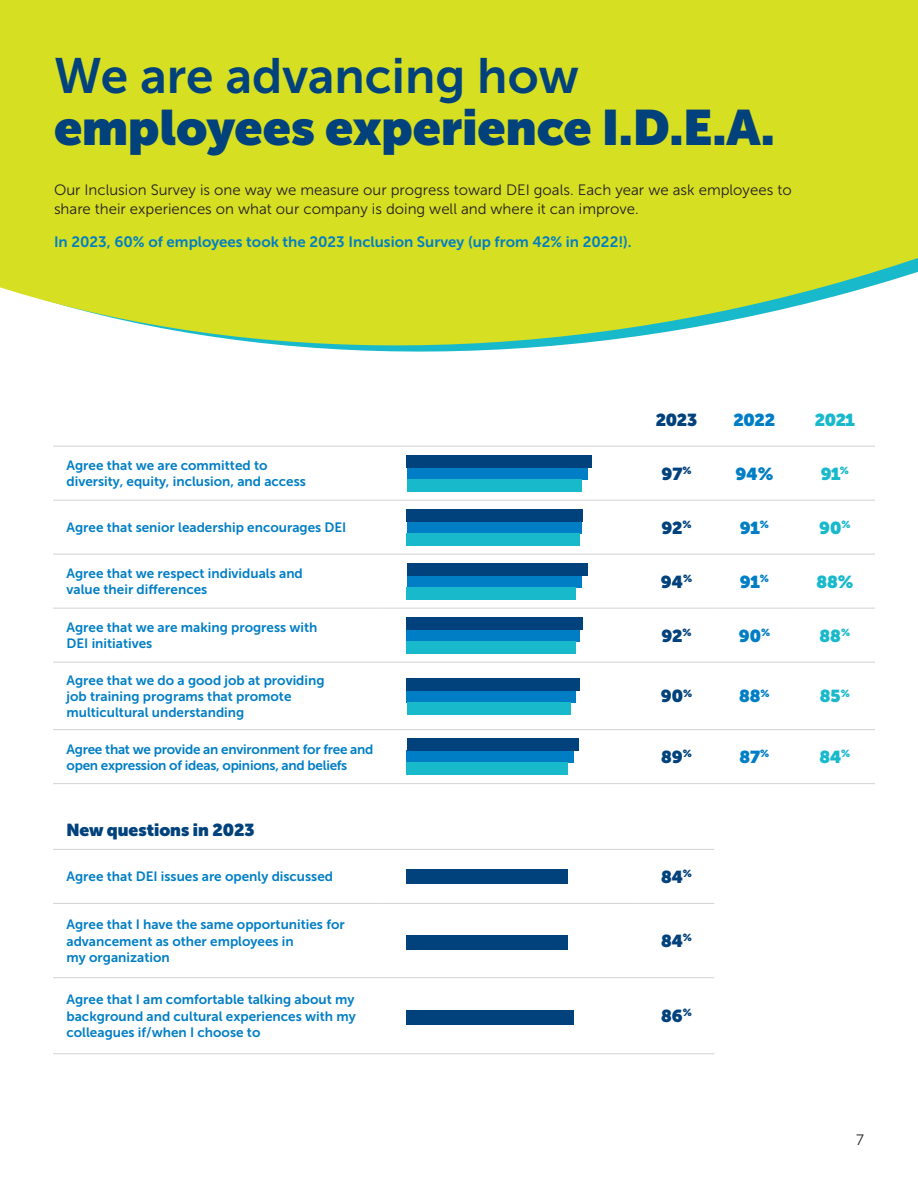
<style>
.page{position:relative;width:918px;height:1188px;background:#fff}
.page>*{position:absolute;margin:0;border:0;box-sizing:border-box;transform-origin:0 0}
.Interior_Headline_Museo_Sans_700{font:900 49.5px/52.5px "Museo Sans Display";color:#01427c}
.Stats_subhead{font:900 17.25px "Museo Sans Display";color:#01427c}
.Stats_subhead-2{font:900 17.25px "Museo Sans Display";color:#007ec5}
.Stats_subhead-3{font:900 17.25px "Museo Sans Display";color:#19b9cc}
.Body_Copy{font:15px/19.5px "Museo Sans 300";color:#231f20}
.Body_Copy-2{font:15px "Museo Sans 700";color:#007ec5}
.Stats_description{font:13.5px/16.5px "Museo Sans 700";color:#007ec5}
.Stats_description-2{font:13.5px/16.2px "Museo Sans 700";letter-spacing:-.02em;color:#007ec5}
.s1{font-family:"Museo Sans 700";font-weight:400}
</style>
<div class="page">
<svg style="left:2px;top:0;width:916px;height:594px;fill:#d6df21"></svg>
<svg style="left:0;top:0;width:2px;height:288px"></svg>
<hr style="left:53px;top:446px;width:329px;height:1px;background:#d2d3d1">
<hr style="left:382px;top:446px;width:257px;height:1px;background:#d2d3d1">
<hr style="left:639px;top:446px;width:75px;height:1px;background:#d2d3d1">
<hr style="left:714px;top:446px;width:81px;height:1px;background:#d2d3d1">
<hr style="left:795px;top:446px;width:80px;height:1px;background:#d2d3d1">
<hr style="left:53px;top:500px;width:329px;height:1px;background:#d2d3d1">
<hr style="left:382px;top:500px;width:257px;height:1px;background:#d2d3d1">
<hr style="left:639px;top:500px;width:75px;height:1px;background:#d2d3d1">
<hr style="left:714px;top:500px;width:81px;height:1px;background:#d2d3d1">
<hr style="left:795px;top:500px;width:80px;height:1px;background:#d2d3d1">
<hr style="left:53px;top:554px;width:329px;height:1px;background:#d2d3d1">
<hr style="left:382px;top:554px;width:257px;height:1px;background:#d2d3d1">
<hr style="left:639px;top:554px;width:75px;height:1px;background:#d2d3d1">
<hr style="left:714px;top:554px;width:81px;height:1px;background:#d2d3d1">
<hr style="left:795px;top:554px;width:80px;height:1px;background:#d2d3d1">
<hr style="left:53px;top:608px;width:329px;height:1px;background:#d2d3d1">
<hr style="left:382px;top:608px;width:257px;height:1px;background:#d2d3d1">
<hr style="left:639px;top:608px;width:75px;height:1px;background:#d2d3d1">
<hr style="left:714px;top:608px;width:81px;height:1px;background:#d2d3d1">
<hr style="left:795px;top:608px;width:80px;height:1px;background:#d2d3d1">
<hr style="left:53px;top:662px;width:329px;height:1px;background:#d2d3d1">
<hr style="left:382px;top:662px;width:257px;height:1px;background:#d2d3d1">
<hr style="left:639px;top:662px;width:75px;height:1px;background:#d2d3d1">
<hr style="left:714px;top:662px;width:81px;height:1px;background:#d2d3d1">
<hr style="left:795px;top:662px;width:80px;height:1px;background:#d2d3d1">
<hr style="left:53px;top:729px;width:329px;height:1px;background:#d2d3d1">
<hr style="left:382px;top:729px;width:257px;height:1px;background:#d2d3d1">
<hr style="left:639px;top:729px;width:75px;height:1px;background:#d2d3d1">
<hr style="left:714px;top:729px;width:81px;height:1px;background:#d2d3d1">
<hr style="left:795px;top:729px;width:80px;height:1px;background:#d2d3d1">
<hr style="left:53px;top:783px;width:329px;height:1px;background:#d2d3d1">
<hr style="left:382px;top:783px;width:257px;height:1px;background:#d2d3d1">
<hr style="left:639px;top:783px;width:75px;height:1px;background:#d2d3d1">
<hr style="left:714px;top:783px;width:81px;height:1px;background:#d2d3d1">
<hr style="left:795px;top:783px;width:80px;height:1px;background:#d2d3d1">
<hr style="left:382px;top:849px;width:257px;height:1px;background:#d2d3d1">
<hr style="left:639px;top:849px;width:75px;height:1px;background:#d2d3d1">
<hr style="left:382px;top:903px;width:257px;height:1px;background:#d2d3d1">
<hr style="left:639px;top:903px;width:75px;height:1px;background:#d2d3d1">
<hr style="left:382px;top:977px;width:257px;height:1px;background:#d2d3d1">
<hr style="left:639px;top:977px;width:75px;height:1px;background:#d2d3d1">
<hr style="left:382px;top:1053px;width:257px;height:1px;background:#d2d3d1">
<hr style="left:639px;top:1053px;width:75px;height:1px;background:#d2d3d1">
<hr style="left:53px;top:849px;width:329px;height:1px;background:#d2d3d1">
<hr style="left:53px;top:903px;width:329px;height:1px;background:#d2d3d1">
<hr style="left:53px;top:977px;width:329px;height:1px;background:#d2d3d1">
<hr style="left:53px;top:1053px;width:329px;height:1px;background:#d2d3d1">
<div style="left:407px;top:468px;width:180px;height:12px;background:#007ec5"></div>
<div style="left:407px;top:575px;width:174px;height:12px;background:#007ec5"></div>
<div style="left:407px;top:629px;width:173px;height:12px;background:#007ec5"></div>
<div style="left:407px;top:690px;width:169px;height:12px;background:#007ec5"></div>
<div style="left:407px;top:751px;width:167px;height:12px;background:#007ec5"></div>
<div style="left:407px;top:521px;width:174px;height:12px;background:#007ec5"></div>
<div style="left:407px;top:456px;width:185px;height:12px;background:#01427c"></div>
<div style="left:407px;top:563px;width:180px;height:12px;background:#01427c"></div>
<div style="left:407px;top:617px;width:176px;height:12px;background:#01427c"></div>
<div style="left:407px;top:678px;width:173px;height:12px;background:#01427c"></div>
<div style="left:407px;top:739px;width:171px;height:12px;background:#01427c"></div>
<div style="left:407px;top:869px;width:161px;height:14px;background:#01427c"></div>
<div style="left:407px;top:935px;width:161px;height:15px;background:#01427c"></div>
<div style="left:407px;top:1010px;width:167px;height:14px;background:#01427c"></div>
<div style="left:407px;top:509px;width:176px;height:12px;background:#01427c"></div>
<div style="left:407px;top:480px;width:174px;height:12px;background:#19b9cc"></div>
<div style="left:407px;top:587px;width:169px;height:12px;background:#19b9cc"></div>
<div style="left:407px;top:641px;width:169px;height:12px;background:#19b9cc"></div>
<div style="left:407px;top:702px;width:164px;height:12px;background:#19b9cc"></div>
<div style="left:407px;top:763px;width:161px;height:12px;background:#19b9cc"></div>
<div style="left:407px;top:533px;width:173px;height:13px;background:#19b9cc"></div>
<h2 class="Interior_Headline_Museo_Sans_700" style="left:54px;top:49px;width:722px"><span class="s1">We are advancing how </span>employees experience I.D.E.A.</h2>
<p class="Body_Copy" style="left:54px;top:180px;width:739px">Our Inclusion Survey is one way we measure our progress toward DEI goals. Each year we ask employees to share their experiences on what our company is doing well and where it can improve.</p>
<p class="Body_Copy-2" style="left:54px;top:234px;width:579px">In 2023, 60% of employees took the 2023 Inclusion Survey (up from 42% in 2022!).</p>
<p class="Stats_description" style="left:67px;top:457px;width:203px">Agree that we are committed to</p>
<p class="Stats_description" style="left:67px;top:474px;width:241px">diversity, equity, inclusion, and access</p>
<h3 class="Stats_subhead" style="left:656px;top:410px;width:43px">2023</h3>
<h3 class="Stats_subhead-2" style="left:734px;top:410px;width:43px">2022</h3>
<h3 class="Stats_subhead-3" style="left:815px;top:410px;width:42px">2021</h3>
<h3 class="Stats_subhead" style="left:662px;top:464px;width:31px">97<sup>%</sup></h3>
<h3 class="Stats_subhead-2" style="left:736px;top:464px;width:39px">94%</h3>
<h3 class="Stats_subhead-3" style="left:821px;top:464px;width:30px">91<sup>%</sup></h3>
<p class="Stats_description" style="left:67px;top:519px;width:281px">Agree that senior leadership encourages DEI</p>
<h3 class="Stats_subhead" style="left:661px;top:518px;width:32px">92<sup>%</sup></h3>
<h3 class="Stats_subhead-2" style="left:740px;top:518px;width:31px">91<sup>%</sup></h3>
<h3 class="Stats_subhead-3" style="left:819px;top:518px;width:33px">90<sup>%</sup></h3>
<p class="Stats_description" style="left:67px;top:565px;width:238px">Agree that we respect individuals and value their differences</p>
<h3 class="Stats_subhead" style="left:661px;top:572px;width:33px">94<sup>%</sup></h3>
<h3 class="Stats_subhead-2" style="left:740px;top:572px;width:31px">91<sup>%</sup></h3>
<h3 class="Stats_subhead-3" style="left:816px;top:572px;width:38px">88%</h3>
<p class="Stats_description" style="left:67px;top:619px;width:253px">Agree that we are making progress with<br>DEI initiatives</p>
<h3 class="Stats_subhead" style="left:661px;top:626px;width:32px">92<sup>%</sup></h3>
<h3 class="Stats_subhead-2" style="left:739px;top:626px;width:33px">90<sup>%</sup></h3>
<h3 class="Stats_subhead-3" style="left:820px;top:626px;width:32px">88<sup>%</sup></h3>
<p class="Stats_description" style="left:67px;top:672px;width:260px">Agree that we do a good job at providing</p>
<p class="Stats_description" style="left:67px;top:688px;width:226px">job training programs that promote</p>
<p class="Stats_description" style="left:67px;top:704px;width:179px">multicultural understanding</p>
<h3 class="Stats_subhead" style="left:661px;top:686px;width:33px">90<sup>%</sup></h3>
<h3 class="Stats_subhead-2" style="left:739px;top:686px;width:32px">88<sup>%</sup></h3>
<h3 class="Stats_subhead-3" style="left:820px;top:686px;width:31px">85<sup>%</sup></h3>
<p class="Stats_description-2" style="left:67px;top:741px;width:308px">Agree that we provide an environment for free and open expression of ideas, opinions, and beliefs</p>
<h3 class="Stats_subhead" style="left:661px;top:747px;width:32px">89<sup>%</sup></h3>
<h3 class="Stats_subhead-2" style="left:740px;top:747px;width:31px">87<sup>%</sup></h3>
<h3 class="Stats_subhead-3" style="left:819px;top:747px;width:32px">84<sup>%</sup></h3>
<h3 class="Stats_subhead" style="left:67px;top:820px;width:190px">New questions in 2023</h3>
<p class="Stats_description" style="left:67px;top:869px;width:268px">Agree that DEI issues are openly discussed</p>
<h3 class="Stats_subhead" style="left:661px;top:867px;width:32px">84<sup>%</sup></h3>
<p class="Stats_description" style="left:67px;top:916px;width:280px">Agree that I have the same opportunities for advancement as other employees in<br>my organization</p>
<h3 class="Stats_subhead" style="left:661px;top:931px;width:32px">84<sup>%</sup></h3>
<p class="Stats_description" style="left:67px;top:991px;width:291px;text-align:justify">Agree that I am comfortable talking about my background and cultural experiences with my colleagues if/when I choose to</p>
<h3 class="Stats_subhead" style="left:661px;top:1006px;width:32px">86<sup>%</sup></h3>
<p class="Body_Copy" style="left:856px;top:1130px;width:9px">7</p>
</div>
